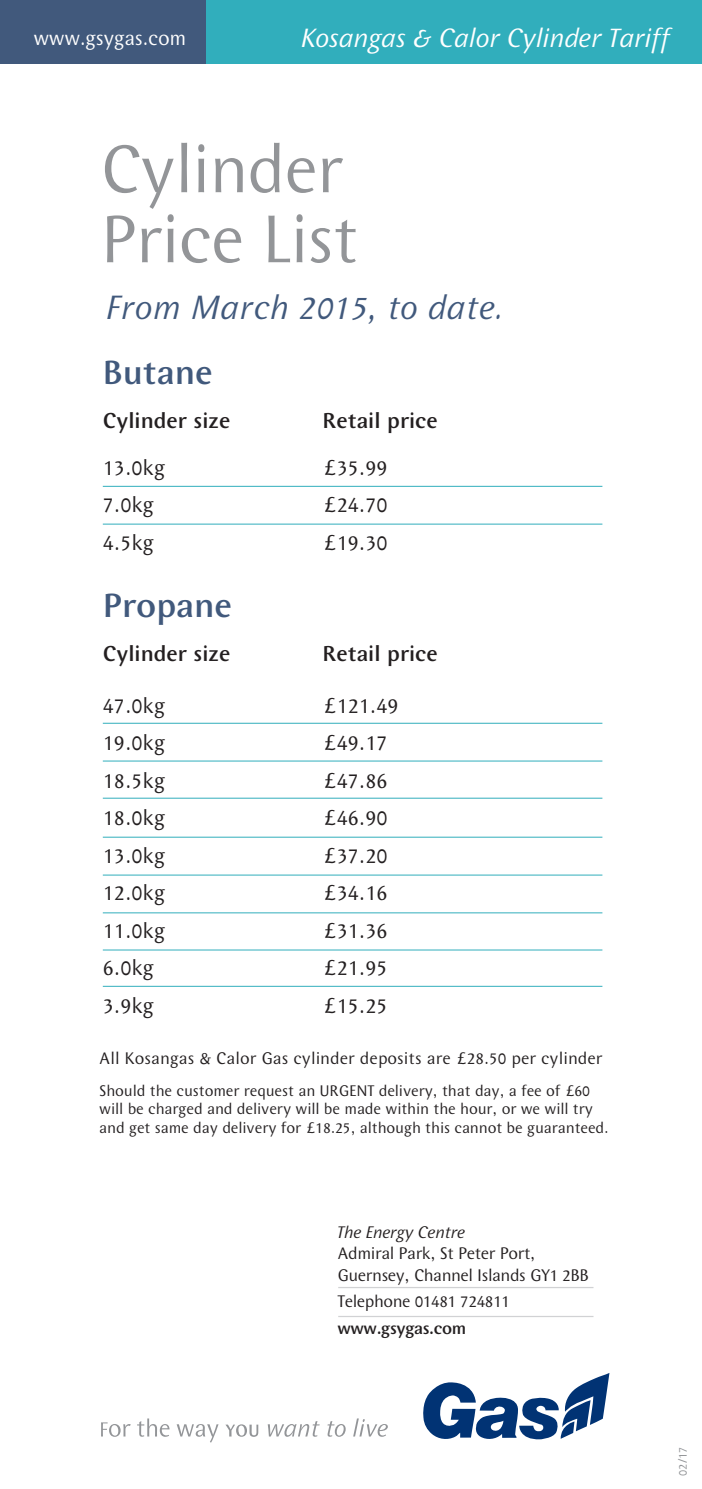
<style>
.page{position:relative;width:702px;height:1489px;background:#fff}
.page>*{position:absolute;margin:0;border:0;box-sizing:border-box;transform-origin:0 0}
.t1{font:70px/70px "Wunderlich";letter-spacing:-.02em;color:#939598}
.t2{font:italic 35px "Wunderlich";color:#41597c}
.t3{font:500 35px "Wunderlich";color:#41597c}
.t4{font:italic 27.5px "Wunderlich";letter-spacing:-.02em;color:#fff}
.t5{font:22.5px "Wunderlich";color:#231f20}
.t6{font:500 22.5px "Wunderlich";color:#231f20}
.t7{font:21.25px "Wunderlich";letter-spacing:-.02em;color:#fff}
.t8{font:17.5px/21.2px "Wunderlich";letter-spacing:-.025em;color:#231f20}
.t9{font:17.5px "Wunderlich";color:#231f20}
.t10{font:italic 17.5px "Wunderlich";letter-spacing:-.025em;color:#231f20}
.t11{font:500 17.5px "Wunderlich";letter-spacing:-.025em;color:#231f20}
.t12{font:16px/18.8px "Wunderlich";letter-spacing:-.01em;color:#231f20}
.t13{font:12.5px "Wunderlich";color:#939598}
</style>
<div class="page">
<div style="left:0;top:0;width:702px;height:64px;background:#31aebc"></div>
<hr style="left:338px;top:1286px;width:255px;height:1px;background:#d1d2d4">
<hr style="left:338px;top:1315px;width:255px;height:1px;background:#d1d2d4">
<div style="left:0;top:0;width:206px;height:64px;background:#41597c"></div>
<hr style="left:103px;top:836px;width:499px;height:1px;background:#31aebc">
<hr style="left:103px;top:722px;width:499px;height:1px;background:#31aebc">
<hr style="left:103px;top:760px;width:499px;height:1px;background:#31aebc">
<hr style="left:103px;top:797px;width:499px;height:1px;background:#31aebc">
<hr style="left:103px;top:985px;width:499px;height:1px;background:#31aebc">
<hr style="left:103px;top:874px;width:499px;height:1px;background:#31aebc">
<hr style="left:103px;top:912px;width:499px;height:1px;background:#31aebc">
<hr style="left:103px;top:949px;width:499px;height:1px;background:#31aebc">
<hr style="left:103px;top:486px;width:499px;height:1px;background:#31aebc">
<hr style="left:103px;top:523px;width:499px;height:1px;background:#31aebc">
<svg style="left:423px;top:1373px;width:186px;height:67px"></svg>
<svg style="left:101px;top:1418px;width:287px;height:24px"></svg>
<h3 class="t7" style="left:33px;top:26px;width:154px">www.gsygas.com</h3>
<h3 class="t4" style="left:301px;top:23px;width:371px">Kosangas &amp; Calor Cylinder Tariff</h3>
<h1 class="t1" style="left:100px;top:134px;width:260px">Cylinder<br>Price List</h1>
<h2 class="t2" style="left:107px;top:287px;width:400px">From March 2015, to date.</h2>
<h2 class="t3" style="left:103px;top:353px;width:111px">Butane</h2>
<h3 class="t6" style="left:103px;top:408px;width:129px">Cylinder size</h3>
<h3 class="t6" style="left:322px;top:408px;width:117px">Retail price</h3>
<h3 class="t5" style="left:103px;top:454px;width:64px">13.0kg</h3>
<h3 class="t5" style="left:322px;top:454px;width:66px">£35.99</h3>
<h3 class="t5" style="left:103px;top:492px;width:53px">7.0kg</h3>
<h3 class="t5" style="left:322px;top:492px;width:66px">£24.70</h3>
<h3 class="t5" style="left:103px;top:529px;width:53px">4.5kg</h3>
<h3 class="t5" style="left:322px;top:529px;width:66px">£19.30</h3>
<h2 class="t3" style="left:103px;top:585px;width:131px">Propane</h2>
<h3 class="t6" style="left:103px;top:641px;width:129px">Cylinder size</h3>
<h3 class="t6" style="left:322px;top:641px;width:117px">Retail price</h3>
<h3 class="t5" style="left:103px;top:692px;width:64px">47.0kg</h3>
<h3 class="t5" style="left:322px;top:692px;width:77px">£121.49</h3>
<h3 class="t5" style="left:103px;top:730px;width:64px">19.0kg</h3>
<h3 class="t5" style="left:322px;top:730px;width:66px">£49.17</h3>
<h3 class="t5" style="left:103px;top:767px;width:64px">18.5kg</h3>
<h3 class="t5" style="left:322px;top:767px;width:66px">£47.86</h3>
<h3 class="t5" style="left:103px;top:805px;width:64px">18.0kg</h3>
<h3 class="t5" style="left:322px;top:805px;width:66px">£46.90</h3>
<h3 class="t5" style="left:103px;top:842px;width:64px">13.0kg</h3>
<h3 class="t5" style="left:322px;top:842px;width:66px">£37.20</h3>
<h3 class="t5" style="left:103px;top:880px;width:64px">12.0kg</h3>
<h3 class="t5" style="left:322px;top:880px;width:66px">£34.16</h3>
<h3 class="t5" style="left:103px;top:917px;width:64px">11.0kg</h3>
<h3 class="t5" style="left:322px;top:917px;width:66px">£31.36</h3>
<h3 class="t5" style="left:103px;top:955px;width:53px">6.0kg</h3>
<h3 class="t5" style="left:322px;top:955px;width:66px">£21.95</h3>
<h3 class="t5" style="left:103px;top:992px;width:53px">3.9kg</h3>
<h3 class="t5" style="left:322px;top:992px;width:66px">£15.25</h3>
<p class="t9" style="left:99px;top:1048px;width:505px">All Kosangas &amp; Calor Gas cylinder deposits are £28.50 per cylinder</p>
<p class="t12" style="left:99px;top:1080px;width:511px">Should the customer request an URGENT delivery, that day, a fee of £60 will be charged and delivery will be made within the hour, or we will try and get same day delivery for £18.25, although this cannot be guaranteed.</p>
<p class="t10" style="left:337px;top:1222px;width:130px">The Energy Centre</p>
<p class="t8" style="left:337px;top:1242px;width:253px">Admiral Park, St Peter Port,<br>Guernsey, Channel Islands GY1 2BB</p>
<p class="t8" style="left:337px;top:1290px;width:174px">Telephone 01481 724811</p>
<p class="t11" style="left:337px;top:1317px;width:130px">www.gsygas.com</p>
<p class="t13" style="left:675px;top:1475px;width:31px;rotate:-90deg">02/17</p>
</div>
